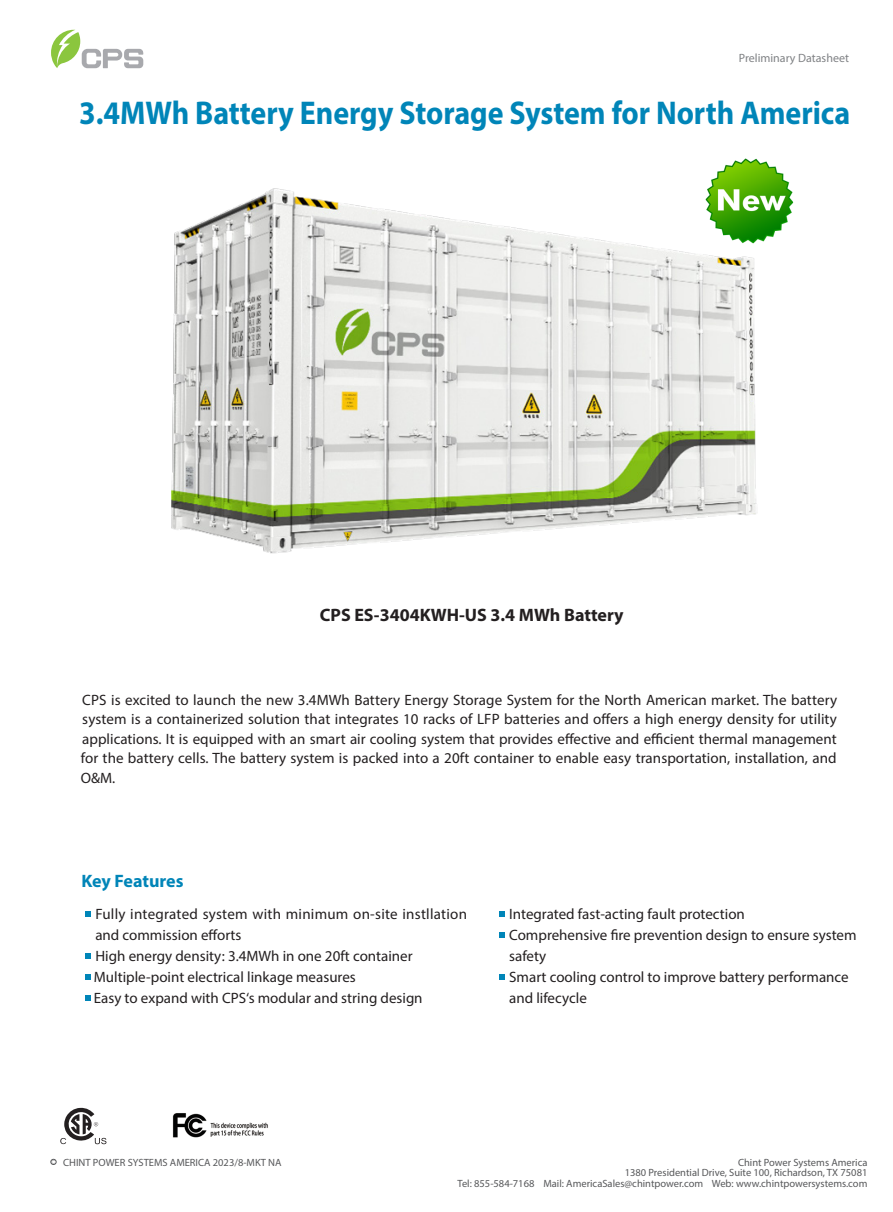
<style>
.page{position:relative;width:893px;height:1212px;background:#fff}
.page>*{position:absolute;margin:0;border:0;box-sizing:border-box;transform-origin:0 0}
.t1{font:700 33px "Myriad Pro";color:#0085b8;scale:.91 1}
.t2{font:700 18px "Myriad Pro";color:#231f20}
.t3{font:700 18px "Myriad Pro";letter-spacing:-.005em;color:#0085b8}
.t4{font:15px/19.5px "Myriad Pro";color:#231f20;text-align:justify}
.t5{font:12px "Myriad Pro";color:#808285}
.t6{font:10.5px "Myriad Pro";color:#57585a}
</style>
<div class="page">
<svg style="left:51px;top:30px;width:93px;height:38px"></svg>
<img style="left:172px;top:1113px;width:96px;height:25px">
<svg style="left:51px;top:1159px;width:5px;height:6px"></svg>
<svg style="left:60px;top:1107px;width:46px;height:37px"></svg>
<svg style="left:85px;top:911px;width:6px;height:5px"></svg>
<svg style="left:85px;top:953px;width:6px;height:5px"></svg>
<svg style="left:85px;top:974px;width:6px;height:5px"></svg>
<svg style="left:85px;top:995px;width:6px;height:5px"></svg>
<svg style="left:499px;top:911px;width:6px;height:5px"></svg>
<svg style="left:499px;top:932px;width:6px;height:5px"></svg>
<svg style="left:499px;top:974px;width:6px;height:5px"></svg>
<img style="left:171px;top:188px;width:586px;height:366px">
<img style="left:697px;top:158px;width:97px;height:97px">
<p class="t5" style="left:739px;top:50px;width:112px">Preliminary Datasheet</p>
<p class="t1" style="left:79px;top:92px;width:849px">3.4MWh Battery Energy Storage System for North America</p>
<p class="t2" style="left:320px;top:603px;width:305px">CPS ES-3404KWH-US 3.4 MWh Battery</p>
<p class="t4" style="left:81px;top:690px;width:758px">CPS is excited to launch the new 3.4MWh Battery Energy Storage System for the North American market. The battery system is a containerized solution that integrates 10 racks of LFP batteries and offers a high energy density for utility applications. It is equipped with an smart air cooling system that provides effective and efficient thermal management for the battery cells. The battery system is packed into a 20ft container to enable easy transportation, installation, and O&amp;M.</p>
<p class="t3" style="left:81px;top:869px;width:104px">Key Features</p>
<p class="t4" style="left:95px;top:903px;width:373px;line-height:21px">Fully integrated system with minimum on-site instllation and commission efforts</p>
<p class="t4" style="left:95px;top:946px;width:319px">High energy density: 3.4MWh in one 20ft container</p>
<p class="t4" style="left:94px;top:967px;width:263px">Multiple-point electrical linkage measures</p>
<p class="t4" style="left:94px;top:988px;width:330px">Easy to expand with CPS‘s modular and string design</p>
<p class="t4" style="left:509px;top:904px;width:237px">Integrated fast-acting fault protection</p>
<p class="t4" style="left:509px;top:925px;width:349px">Comprehensive fire prevention design to ensure system</p>
<p class="t4" style="left:509px;top:946px;width:39px">safety</p>
<p class="t4" style="left:509px;top:967px;width:341px">Smart cooling control to improve battery performance</p>
<p class="t4" style="left:509px;top:988px;width:79px">and lifecycle</p>
<p class="t6" style="left:63px;top:1155px;width:220px">CHINT POWER SYSTEMS AMERICA 2023/8-MKT NA</p>
<p class="t6" style="left:738px;top:1155px;width:131px">Chint Power Systems America</p>
<p class="t6" style="left:625px;top:1166px;width:244px">1380 Presidential Drive, Suite 100, Richardson, TX 75081</p>
<p class="t6" style="left:458px;top:1176px;width:411px">Tel: 855-584-7168 Mail: AmericaSales@chintpower.com Web: www.chintpowersystems.com</p>
</div>
